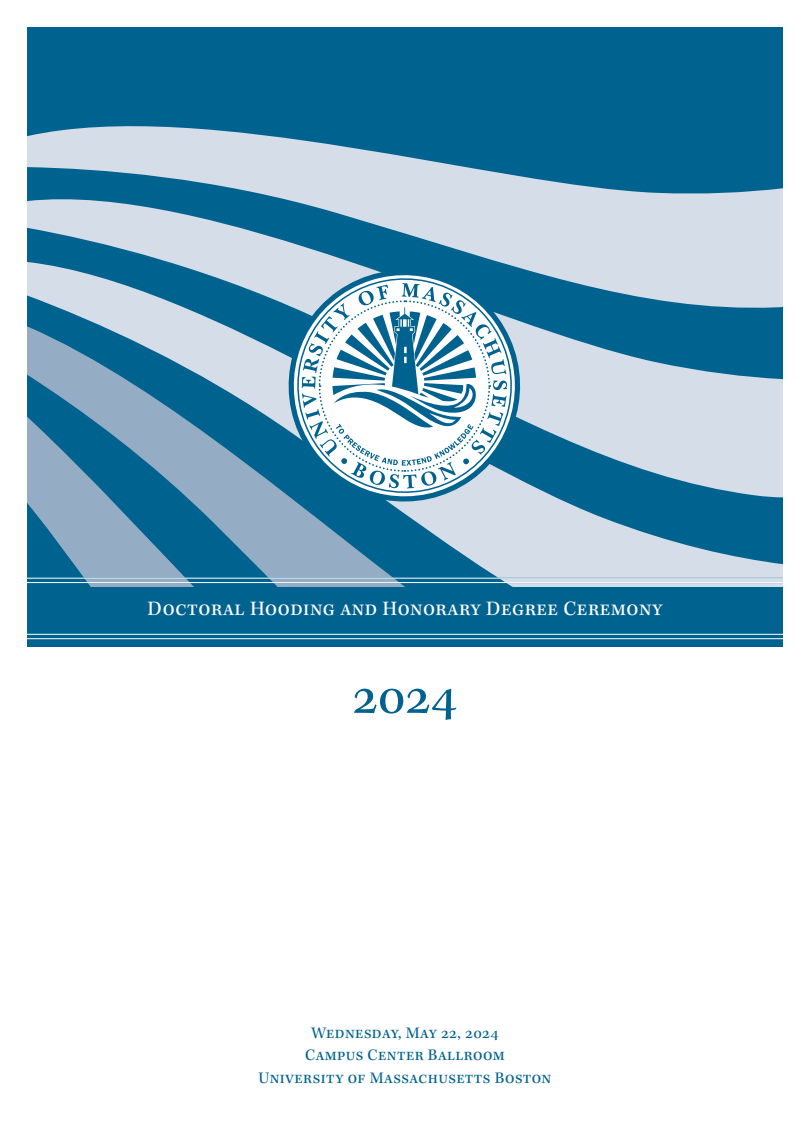
<style>
.page{position:relative;width:810px;height:1134px;background:#fff}
.page>*{position:absolute;margin:0;border:0;box-sizing:border-box;transform-origin:0 0}
.Recipients_Ital_2ptsBelow{font:54px "Kepler Std";color:#00628e}
.t1{font:21px "Kepler Std";letter-spacing:.025em;color:#fff}
.t2{font:16.5px "Kepler Std";letter-spacing:.025em;color:#00628e}
</style>
<div class="page">
<div style="left:27px;top:27px;width:756px;height:573px;background:#00628e"></div>
<svg style="left:439px;top:497px;width:344px;height:90px;fill:#d5dde8"></svg>
<svg style="left:214px;top:497px;width:225px;height:90px;fill:#94adc5"></svg>
<svg style="left:27px;top:497px;width:187px;height:90px"></svg>
<svg style="left:27px;top:313px;width:756px;height:184px"></svg>
<svg style="left:27px;top:126px;width:756px;height:187px;fill:#d5dde8"></svg>
<div style="left:27px;top:629px;width:756px;height:18px;background:#00628e"></div>
<hr style="left:27px;top:578px;width:756px;height:1px;background:#fff">
<hr style="left:27px;top:582px;width:756px;height:1px;background:#fff">
<hr style="left:27px;top:634px;width:756px;height:1px;background:#fff">
<hr style="left:27px;top:638px;width:756px;height:1px;background:#fff">
<div style="left:27px;top:587px;width:756px;height:43px;background:#00628e"></div>
<svg style="left:269px;top:250px;width:271px;height:264px"></svg>
<svg style="left:288px;top:269px;width:233px;height:233px"></svg>
<svg style="left:302px;top:283px;width:205px;height:206px"></svg>
<svg style="left:318px;top:299px;width:173px;height:174px"></svg>
<p class="t1" style="left:147px;top:597px;width:517px">Doctoral Hooding and Honorary Degree Ceremony</p>
<p class="Recipients_Ital_2ptsBelow" style="left:352px;top:665px;width:107px">2024</p>
<p class="t2" style="left:311px;top:1023px;width:189px">Wednesday, May 22, 2024</p>
<p class="t2" style="left:305px;top:1046px;width:201px">Campus Center Ballroom</p>
<p class="t2" style="left:259px;top:1068px;width:294px">University of Massachusetts Boston</p>
</div>
